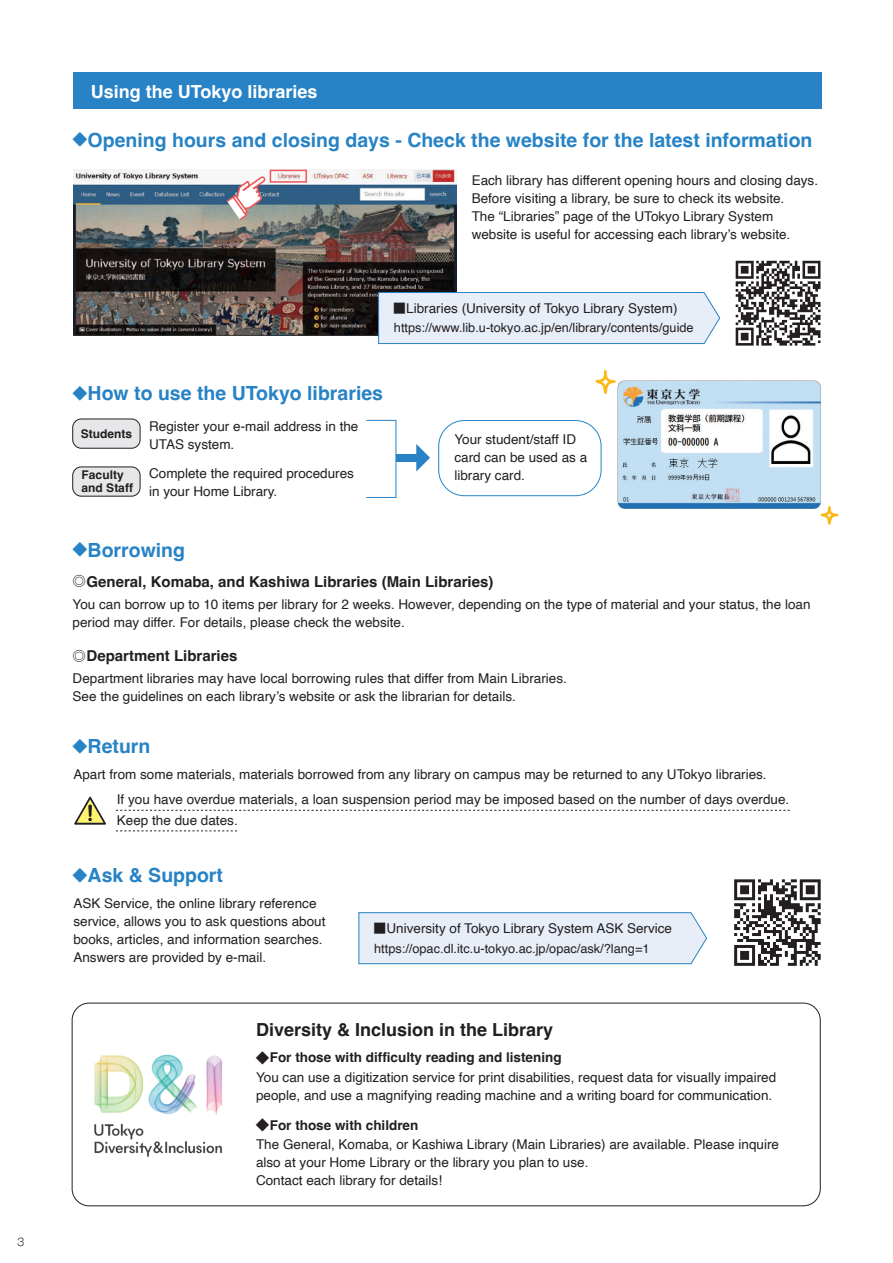
<style>
.page{position:relative;width:893px;height:1263px;background:#fff}
.page>*{position:absolute;margin:0;border:0;box-sizing:border-box;transform-origin:0 0}
.t1{font:700 19.5px "Helvetica";color:#2783c5}
.t2{font:700 18px "Helvetica";color:#231f20}
.t3{font:700 18px "Helvetica";color:#fff}
.t4{font:700 15px "Helvetica";color:#231f20}
.t5{font:13.5px/18px "Helvetica";color:#231f20}
.t6{font:700 13.5px "Helvetica";color:#231f20}
.t7{font:12.75px "Helvetica";color:#231f20}
.t8{font:700 12px/13.5px "Helvetica";color:#231f20}
.t9{font:300 10.5px "Gothic MB101 Pro";color:#231f20}
.s1{font-family:"Gothic MB101 Pro";font-size:15px}
.s2{font-family:"Gothic MB101 Pro";font-size:12.75px}
.s3{font-family:"Gothic MB101 Pro";font-size:13.5px}
.s4{font-family:"Gothic MB101 Pro"}
</style>
<div class="page">
<img style="left:73px;top:170px;width:383px;height:165px">
<div style="left:270px;top:170px;width:37px;height:13px;border:2px solid #f0595b"></div>
<div style="left:73px;top:72px;width:748px;height:37px;background:#2783c5"></div>
<svg style="left:358px;top:912px;width:349px;height:52px"></svg>
<img style="left:617px;top:380px;width:204px;height:129px">
<svg style="left:595px;top:370px;width:21px;height:24px"></svg>
<svg style="left:820px;top:506px;width:19px;height:19px"></svg>
<img style="left:94px;top:1054px;width:129px;height:103px">
<div style="left:72px;top:1003px;width:748px;height:203px;border:1px solid #231f20;border-radius:17px"></div>
<div style="left:378px;top:292px;width:342px;height:52px;background:#e8eef8"></div>
<svg style="left:736px;top:261px;width:84px;height:85px"></svg>
<svg style="left:181px;top:175px;width:84px;height:62px"></svg>
<div style="left:73px;top:419px;width:67px;height:29px;background:#e6e7e9;border-radius:9px"></div>
<div style="left:72px;top:419px;width:68px;height:29px;border:1px solid #231f20;border-radius:9px"></div>
<div style="left:73px;top:467px;width:67px;height:29px;background:#e6e7e9;border-radius:9px"></div>
<div style="left:72px;top:467px;width:68px;height:29px;border:1px solid #231f20;border-radius:9px"></div>
<div style="left:396px;top:454px;width:22px;height:8px;background:#2783c5"></div>
<svg style="left:416px;top:444px;width:14px;height:28px"></svg>
<div style="left:438px;top:420px;width:163px;height:76px;border:1px solid #2783c5;border-radius:26px"></div>
<svg style="left:74px;top:797px;width:32px;height:28px"></svg>
<svg style="left:116px;top:810px;width:674px;height:1px"></svg>
<svg style="left:116px;top:831px;width:121px;height:1px"></svg>
<svg style="left:734px;top:879px;width:87px;height:87px"></svg>
<p class="t9" style="left:17px;top:1234px;width:9px">3</p>
<h2 class="t3" style="left:91px;top:81px;width:228px">Using the UTokyo libraries</h2>
<h1 class="t1" style="left:73px;top:128px;width:741px"><span class="s1">◆</span>Opening hours and closing days - Check the website for the latest information</h1>
<p class="t5" style="left:472px;top:172px;width:348px">Each library has different opening hours and closing days.<br>Before visiting a library, be sure to check its website.<br>The “Libraries” page of the UTokyo Library System website is useful for accessing each library’s website.</p>
<p class="t5" style="left:393px;top:300px;width:286px"><span class="s2">■</span>Libraries (University of Tokyo Library System)</p>
<p class="t7" style="left:394px;top:318px;width:301px">https://www.lib.u-tokyo.ac.jp/en/library/contents/guide</p>
<h1 class="t1" style="left:73px;top:381px;width:312px"><span class="s1">◆</span>How to use the UTokyo libraries</h1>
<p class="t8" style="left:81px;top:428px;width:53px">Students</p>
<p class="t8" style="left:82px;top:469px;width:53px">Faculty and Staff</p>
<p class="t5" style="left:149px;top:418px;width:211px">Register your e-mail address in the<br>UTAS system.</p>
<p class="t5" style="left:149px;top:464px;width:206px">Complete the required procedures in your Home Library.</p>
<h1 class="t1" style="left:73px;top:538px;width:114px"><span class="s1">◆</span>Borrowing</h1>
<p class="t5" style="left:454px;top:431px;width:134px">Your student/staff ID card can be used as a library card.</p>
<p class="t4" style="left:73px;top:572px;width:422px"><span class="s3">◎</span>General, Komaba, and Kashiwa Libraries (Main Libraries)</p>
<p class="t5" style="left:73px;top:595px;width:739px">You can borrow up to 10 items per library for 2 weeks. However, depending on the type of material and your status, the loan period may differ. For details, please check the website.</p>
<p class="t4" style="left:73px;top:646px;width:166px"><span class="s3">◎</span>Department Libraries</p>
<p class="t5" style="left:73px;top:670px;width:496px">Department libraries may have local borrowing rules that differ from Main Libraries.<br>See the guidelines on each library’s website or ask the librarian for details.</p>
<h1 class="t1" style="left:73px;top:734px;width:79px"><span class="s1">◆</span>Return</h1>
<p class="t5" style="left:73px;top:765px;width:695px">Apart from some materials, materials borrowed from any library on campus may be returned to any UTokyo libraries.</p>
<p class="t5" style="left:117px;top:789px;width:674px;line-height:21px">If you have overdue materials, a loan suspension period may be imposed based on the number of days overdue.<br>Keep the due dates.</p>
<h1 class="t1" style="left:73px;top:864px;width:152px"><span class="s1">◆</span>Ask &amp; Support</h1>
<p class="t5" style="left:73px;top:895px;width:254px">ASK Service, the online library reference service, allows you to ask questions about books, articles, and information searches.<br>Answers are provided by e-mail.</p>
<p class="t5" style="left:373px;top:920px;width:300px"><span class="s2">■</span>University of Tokyo Library System ASK Service</p>
<p class="t7" style="left:374px;top:938px;width:277px">https://opac.dl.itc.u-tokyo.ac.jp/opac/ask/?lang=1</p>
<h2 class="t2" style="left:256px;top:1019px;width:299px">Diversity &amp; Inclusion in the Library</h2>
<p class="t6" style="left:256px;top:1049px;width:307px"><span class="s4">◆</span>For those with difficulty reading and listening</p>
<p class="t5" style="left:256px;top:1068px;width:522px">You can use a digitization service for print disabilities, request data for visually impaired people, and use a magnifying reading machine and a writing board for communication.</p>
<p class="t6" style="left:256px;top:1116px;width:164px"><span class="s4">◆</span>For those with children</p>
<p class="t5" style="left:256px;top:1136px;width:524px">The General, Komaba, or Kashiwa Library (Main Libraries) are available. Please inquire also at your Home Library or the library you plan to use.<br>Contact each library for details!</p>
</div>
